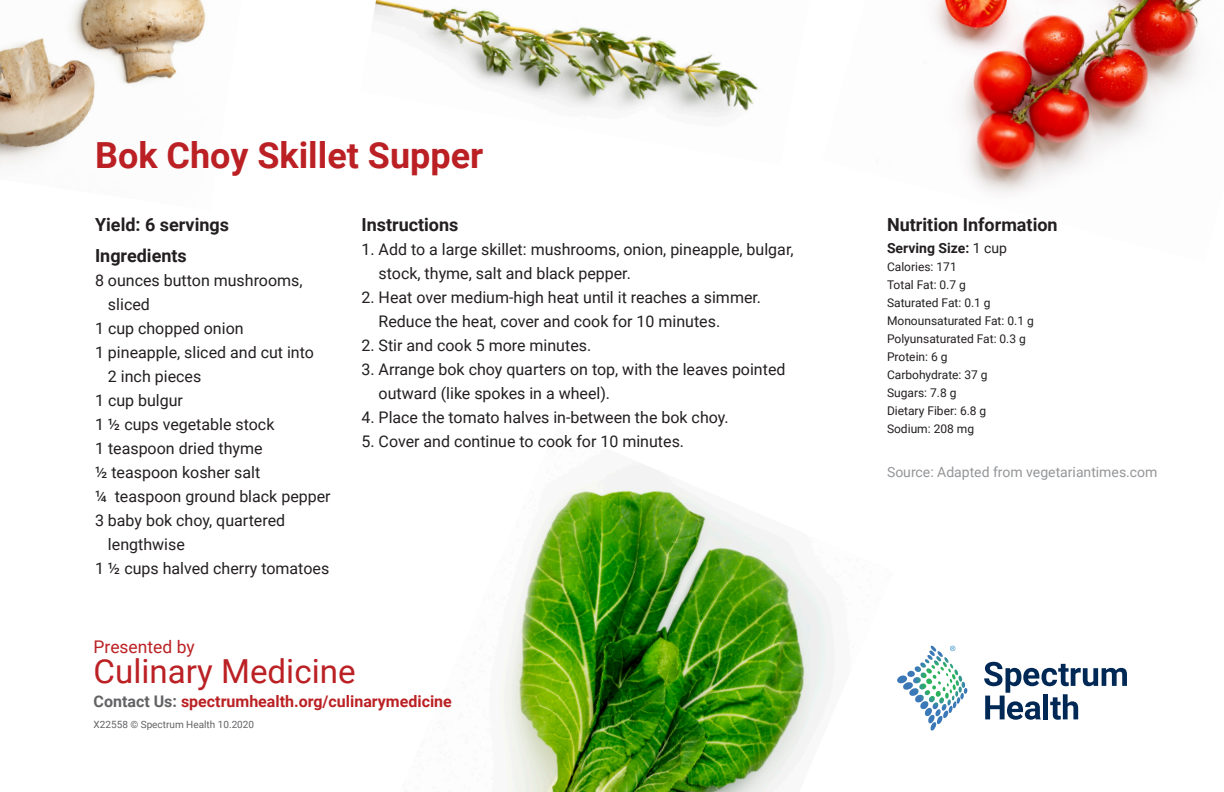
<style>
.page{position:relative;width:1224px;height:792px;background:#fff}
.page>*{position:absolute;margin:0;border:0;box-sizing:border-box;transform-origin:0 0}
.t1{font:700 36px "Roboto";color:#bb2124}
.t2{font:33.2px "Roboto";color:#bb2124}
.t3{font:700 18px "Roboto";color:#231f20}
.t4{font:17.4px "Roboto";color:#bb2124}
.t5{font:16px/24px "Roboto";color:#231f20}
.t6{font:700 16px "Roboto";color:#bb2124}
.t7{font:14px "Roboto";color:#939598}
.t8{font:700 14px "Roboto";color:#231f20}
.t9{font:12px "Roboto";color:#231f20}
.t10{font:10px "Roboto";color:#636366}
.s1{color:#636366}
.s2{font-weight:400}
</style>
<div class="page">
<img style="left:501px;top:462px;width:334px;height:330px">
<img style="left:876px;top:0;width:326px;height:194px">
<img style="left:373px;top:0;width:385px;height:117px">
<img style="left:0;top:0;width:206px;height:165px">
<svg style="left:984px;top:662px;width:143px;height:58px"></svg>
<svg style="left:897px;top:646px;width:62px;height:34px"></svg>
<p class="t1" style="left:95px;top:130px;width:390px">Bok Choy Skillet Supper</p>
<p class="t3" style="left:95px;top:212px;width:136px">Yield: 6 servings</p>
<p class="t3" style="left:95px;top:243px;width:93px">Ingredients</p>
<p class="t5" style="left:108px;top:267px;width:196px;text-indent:-13px">8 ounces button mushrooms, sliced</p>
<p class="t5" style="left:95px;top:315px;width:150px">1 cup chopped onion</p>
<p class="t5" style="left:108px;top:339px;width:207px;text-indent:-13px">1 pineapple, sliced and cut into<br>2 inch pieces</p>
<p class="t5" style="left:95px;top:387px;width:89px">1 cup bulgur</p>
<p class="t5" style="left:95px;top:411px;width:181px">1 ½ cups vegetable stock</p>
<p class="t5" style="left:95px;top:435px;width:169px">1 teaspoon dried thyme</p>
<p class="t5" style="left:95px;top:459px;width:167px">½ teaspoon kosher salt</p>
<p class="t5" style="left:95px;top:483px;width:237px">¼ teaspoon ground black pepper</p>
<p class="t5" style="left:108px;top:507px;width:179px;text-indent:-13px">3 baby bok choy, quartered lengthwise</p>
<p class="t5" style="left:95px;top:555px;width:236px">1 ½ cups halved cherry tomatoes</p>
<p class="t3" style="left:361px;top:212px;width:99px">Instructions</p>
<p class="t5" style="left:379px;top:236px;width:416px;text-indent:-17px">1. Add to a large skillet: mushrooms, onion, pineapple, bulgar, stock, thyme, salt and black pepper.</p>
<p class="t5" style="left:379px;top:284px;width:384px;text-indent:-17px">2. Heat over medium-high heat until it reaches a simmer.<br>Reduce the heat, cover and cook for 10 minutes.</p>
<p class="t5" style="left:361px;top:332px;width:231px">2. Stir and cook 5 more minutes.</p>
<p class="t5" style="left:379px;top:356px;width:408px;text-indent:-17px">3. Arrange bok choy quarters on top, with the leaves pointed outward (like spokes in a wheel).</p>
<p class="t5" style="left:361px;top:404px;width:369px">4. Place the tomato halves in-between the bok choy.</p>
<p class="t5" style="left:361px;top:428px;width:324px">5. Cover and continue to cook for 10 minutes.</p>
<p class="t4" style="left:94px;top:634px;width:103px">Presented by</p>
<p class="t2" style="left:94px;top:648px;width:263px">Culinary Medicine</p>
<p class="t6" style="left:94px;top:690px;width:360px"><span class="s1">Contact Us:</span> spectrumhealth.org/culinarymedicine</p>
<p class="t10" style="left:94px;top:718px;width:162px">X22558 © Spectrum Health 10.2020</p>
<p class="t3" style="left:887px;top:212px;width:172px">Nutrition Information</p>
<p class="t8" style="left:887px;top:238px;width:122px">Serving Size: <span class="s2">1 cup</span></p>
<p class="t9" style="left:887px;top:258px;width:71px">Calories: 171</p>
<p class="t9" style="left:887px;top:276px;width:80px">Total Fat: 0.7 g</p>
<p class="t9" style="left:887px;top:294px;width:105px">Saturated Fat: 0.1 g</p>
<p class="t9" style="left:887px;top:312px;width:148px">Monounsaturated Fat: 0.1 g</p>
<p class="t9" style="left:887px;top:330px;width:140px">Polyunsaturated Fat: 0.3 g</p>
<p class="t9" style="left:887px;top:348px;width:62px">Protein: 6 g</p>
<p class="t9" style="left:887px;top:366px;width:102px">Carbohydrate: 37 g</p>
<p class="t9" style="left:887px;top:384px;width:71px">Sugars: 7.8 g</p>
<p class="t9" style="left:887px;top:402px;width:101px">Dietary Fiber: 6.8 g</p>
<p class="t9" style="left:887px;top:420px;width:89px">Sodium: 208 mg</p>
<p class="t7" style="left:887px;top:462px;width:272px">Source: Adapted from vegetariantimes.com</p>
</div>
